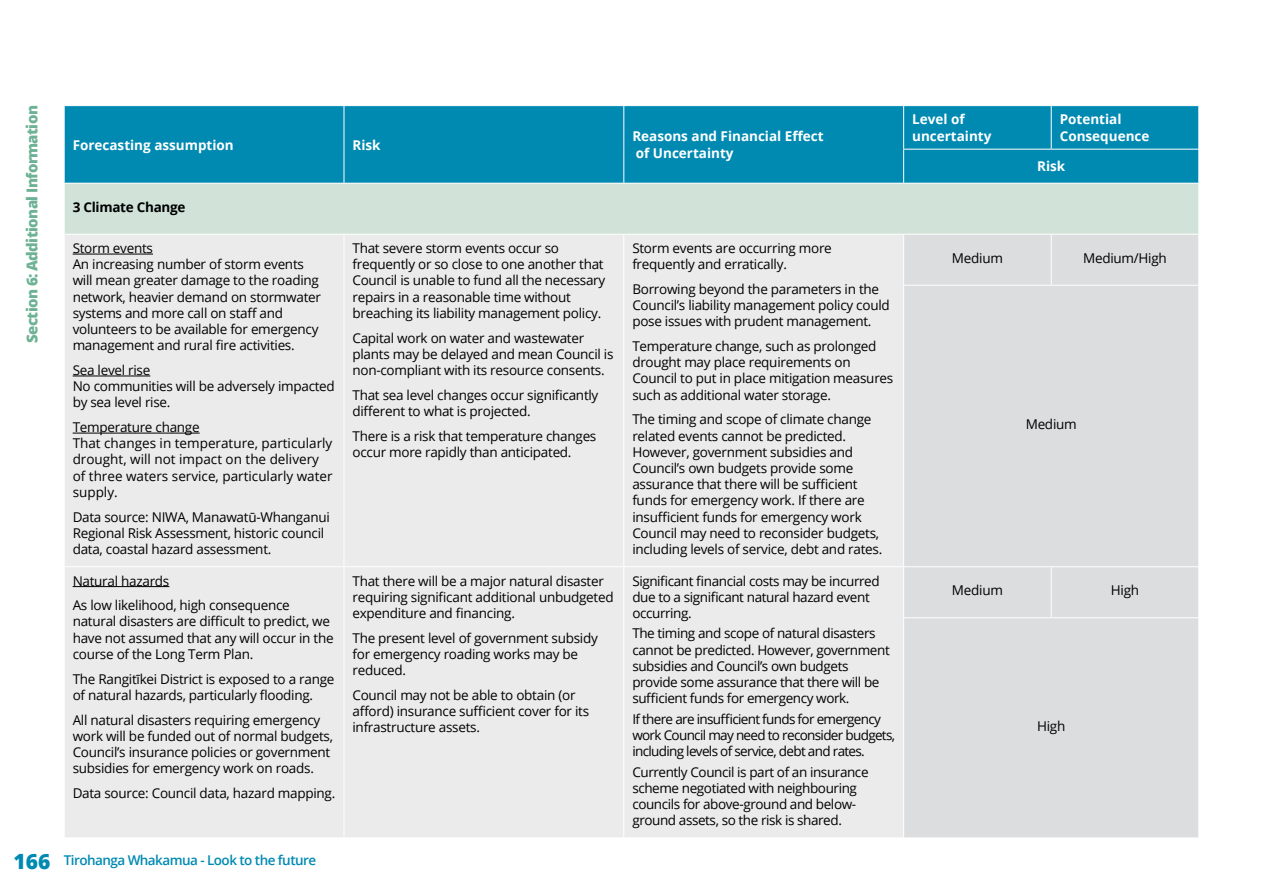
<style>
.page{position:relative;width:1263px;height:893px;background:#fff}
.page>*{position:absolute;margin:0;border:0;box-sizing:border-box;transform-origin:0 0}
.t1{font:800 15px "Open Sans";letter-spacing:-.04em;color:#6eb296}
.t2{font:13.5px/16.2px "Open Sans";letter-spacing:-.02em;color:#000}
.t3{font:13.5px/16.2px "Open Sans";color:#000}
.t4{font:13.5px/16.2px "Open Sans";letter-spacing:-.05em;color:#000}
.t5{font:700 13.5px/16.2px "Open Sans";color:#fff}
.t6{font:600 13.5px "Open Sans";letter-spacing:-.04em;color:#008ab2}
.t7{font:700 13.5px "Open Sans";letter-spacing:-.02em;color:#000}
.s1{font-weight:800;font-size:21px}
</style>
<div class="page">
<div style="left:65px;top:106px;width:1133px;height:77px;background:#008ab2"></div>
<div style="left:64px;top:183px;width:1135px;height:51px;background:#d1e2d9"></div>
<div style="left:65px;top:235px;width:558px;height:602px;background:#ebebec"></div>
<div style="left:624px;top:235px;width:279px;height:602px;background:#ebebec"></div>
<div style="left:904px;top:235px;width:294px;height:602px;background:#dcddde"></div>
<hr style="left:344px;top:106px;width:1px;height:43px;background:#fff">
<hr style="left:623px;top:106px;width:1px;height:43px;background:#fff">
<hr style="left:903px;top:106px;width:1px;height:43px;background:#fff">
<hr style="left:1051px;top:106px;width:1px;height:43px;background:#fff">
<hr style="left:344px;top:149px;width:1px;height:34px;background:#fff">
<hr style="left:623px;top:149px;width:1px;height:34px;background:#fff">
<hr style="left:903px;top:149px;width:148px;height:1px;background:#fff">
<hr style="left:903px;top:150px;width:1px;height:33px;background:#fff">
<hr style="left:1051px;top:149px;width:148px;height:1px;background:#fff">
<hr style="left:64px;top:183px;width:280px;height:1px;background:#fff">
<hr style="left:64px;top:184px;width:1px;height:50px;background:#fff">
<hr style="left:344px;top:183px;width:280px;height:1px;background:#fff">
<hr style="left:624px;top:183px;width:280px;height:1px;background:#fff">
<hr style="left:904px;top:183px;width:147px;height:1px;background:#fff">
<hr style="left:1051px;top:183px;width:148px;height:1px;background:#fff">
<hr style="left:1198px;top:184px;width:1px;height:50px;background:#fff">
<hr style="left:344px;top:235px;width:1px;height:50px;background:#fff">
<hr style="left:1051px;top:235px;width:1px;height:50px;background:#fff">
<hr style="left:344px;top:285px;width:1px;height:281px;background:#fff">
<hr style="left:903px;top:285px;width:148px;height:1px;background:#fff">
<hr style="left:1051px;top:285px;width:148px;height:1px;background:#fff">
<hr style="left:64px;top:566px;width:280px;height:1px;background:#fff">
<hr style="left:344px;top:566px;width:280px;height:1px;background:#fff">
<hr style="left:344px;top:567px;width:1px;height:51px;background:#fff">
<hr style="left:624px;top:566px;width:280px;height:1px;background:#fff">
<hr style="left:904px;top:566px;width:147px;height:1px;background:#fff">
<hr style="left:1051px;top:566px;width:148px;height:1px;background:#fff">
<hr style="left:1051px;top:567px;width:1px;height:50px;background:#fff">
<hr style="left:344px;top:618px;width:1px;height:219px;background:#fff">
<hr style="left:903px;top:617px;width:148px;height:1px;background:#fff">
<hr style="left:1051px;top:617px;width:148px;height:1px;background:#fff">
<hr style="left:73px;top:254px;width:80px;height:1px;background:#000">
<hr style="left:73px;top:376px;width:77px;height:1px;background:#000">
<hr style="left:73px;top:433px;width:127px;height:1px;background:#000">
<hr style="left:73px;top:586px;width:96px;height:1px;background:#000">
<p class="t1" style="left:21px;top:343px;width:239px;rotate:-90deg">Section 6: Additional Information</p>
<p class="t5" style="left:73px;top:136px;width:163px">Forecasting assumption</p>
<p class="t5" style="left:352px;top:136px;width:30px">Risk</p>
<p class="t5" style="left:632px;top:128px;width:193px">Reasons and Financial Effect of Uncertainty</p>
<p class="t7" style="left:73px;top:197px;width:114px">3 Climate Change</p>
<p class="t2" style="left:73px;top:240px;width:250px">Storm events<br>An increasing number of storm events will mean greater damage to the roading network, heavier demand on stormwater systems and more call on staff and volunteers to be available for emergency management and rural fire activities.</p>
<p class="t2" style="left:73px;top:362px;width:264px">Sea level rise<br>No communities will be adversely impacted by sea level rise.</p>
<p class="t3" style="left:73px;top:419px;width:261px">Temperature change<br>That changes in temperature, particularly drought, will not impact on the delivery of three waters service, particularly water supply.</p>
<p class="t2" style="left:73px;top:508px;width:259px">Data source: NIWA, Manawatū-Whanganui<br>Regional Risk Assessment, historic council data, coastal hazard assessment.</p>
<p class="t2" style="left:73px;top:568px;width:219px;line-height:24.8px">Natural hazards<br>As low likelihood, high consequence</p>
<p class="t2" style="left:73px;top:613px;width:262px">natural disasters are difficult to predict, we have not assumed that any will occur in the course of the Long Term Plan.</p>
<p class="t2" style="left:73px;top:670px;width:263px">The Rangitīkei District is exposed to a range of natural hazards, particularly flooding.</p>
<p class="t2" style="left:73px;top:711px;width:262px">All natural disasters requiring emergency work will be funded out of normal budgets, Council’s insurance policies or government subsidies for emergency work on roads.</p>
<p class="t2" style="left:73px;top:784px;width:264px">Data source: Council data, hazard mapping.</p>
<p class="t2" style="left:352px;top:240px;width:254px">That severe storm events occur so frequently or so close to one another that Council is unable to fund all the necessary repairs in a reasonable time without breaching its liability management policy.</p>
<p class="t2" style="left:352px;top:329px;width:262px">Capital work on water and wastewater plants may be delayed and mean Council is non-compliant with its resource consents.</p>
<p class="t2" style="left:352px;top:386px;width:247px">That sea level changes occur significantly different to what is projected.</p>
<p class="t2" style="left:352px;top:427px;width:245px">There is a risk that temperature changes occur more rapidly than anticipated.</p>
<p class="t2" style="left:352px;top:572px;width:263px">That there will be a major natural disaster requiring significant additional unbudgeted expenditure and financing.</p>
<p class="t2" style="left:352px;top:629px;width:247px">The present level of government subsidy for emergency roading works may be reduced.</p>
<p class="t2" style="left:352px;top:686px;width:238px">Council may not be able to obtain (or afford) insurance sufficient cover for its infrastructure assets.</p>
<p class="t2" style="left:632px;top:240px;width:201px">Storm events are occurring more frequently and erratically.</p>
<p class="t2" style="left:632px;top:281px;width:259px">Borrowing beyond the parameters in the<br>Council’s liability management policy could pose issues with prudent management.</p>
<p class="t2" style="left:632px;top:338px;width:262px">Temperature change, such as prolonged drought may place requirements on Council to put in place mitigation measures such as additional water storage.</p>
<p class="t2" style="left:632px;top:411px;width:251px">The timing and scope of climate change related events cannot be predicted.<br>However, government subsidies and Council’s own budgets provide some assurance that there will be sufficient funds for emergency work. If there are insufficient funds for emergency work Council may need to reconsider budgets, including levels of service, debt and rates.</p>
<p class="t2" style="left:632px;top:572px;width:249px">Significant financial costs may be incurred due to a significant natural hazard event occurring.</p>
<p class="t2" style="left:632px;top:625px;width:259px">The timing and scope of natural disasters cannot be predicted. However, government subsidies and Council’s own budgets provide some assurance that there will be sufficient funds for emergency work.</p>
<p class="t4" style="left:632px;top:710px;width:264px">If there are insufficient funds for emergency work Council may need to reconsider budgets, including levels of service, debt and rates.</p>
<p class="t2" style="left:632px;top:763px;width:238px">Currently Council is part of an insurance scheme negotiated with neighbouring councils for above-ground and below&shy;ground assets, so the risk is shared.</p>
<p class="t6" style="left:13px;top:851px;width:304px"><span class="s1">166</span> Tirohanga Whakamua - Look to the future</p>
<p class="t5" style="left:912px;top:111px;width:81px">Level of uncertainty</p>
<p class="t5" style="left:1060px;top:111px;width:91px">Potential<br>Consequence</p>
<p class="t5" style="left:1037px;top:158px;width:30px">Risk</p>
<p class="t2" style="left:952px;top:249px;width:52px">Medium</p>
<p class="t2" style="left:1083px;top:249px;width:85px">Medium/High</p>
<p class="t2" style="left:1026px;top:416px;width:52px">Medium</p>
<p class="t2" style="left:952px;top:582px;width:52px">Medium</p>
<p class="t2" style="left:1111px;top:582px;width:30px">High</p>
<p class="t2" style="left:1037px;top:717px;width:30px">High</p>
</div>
